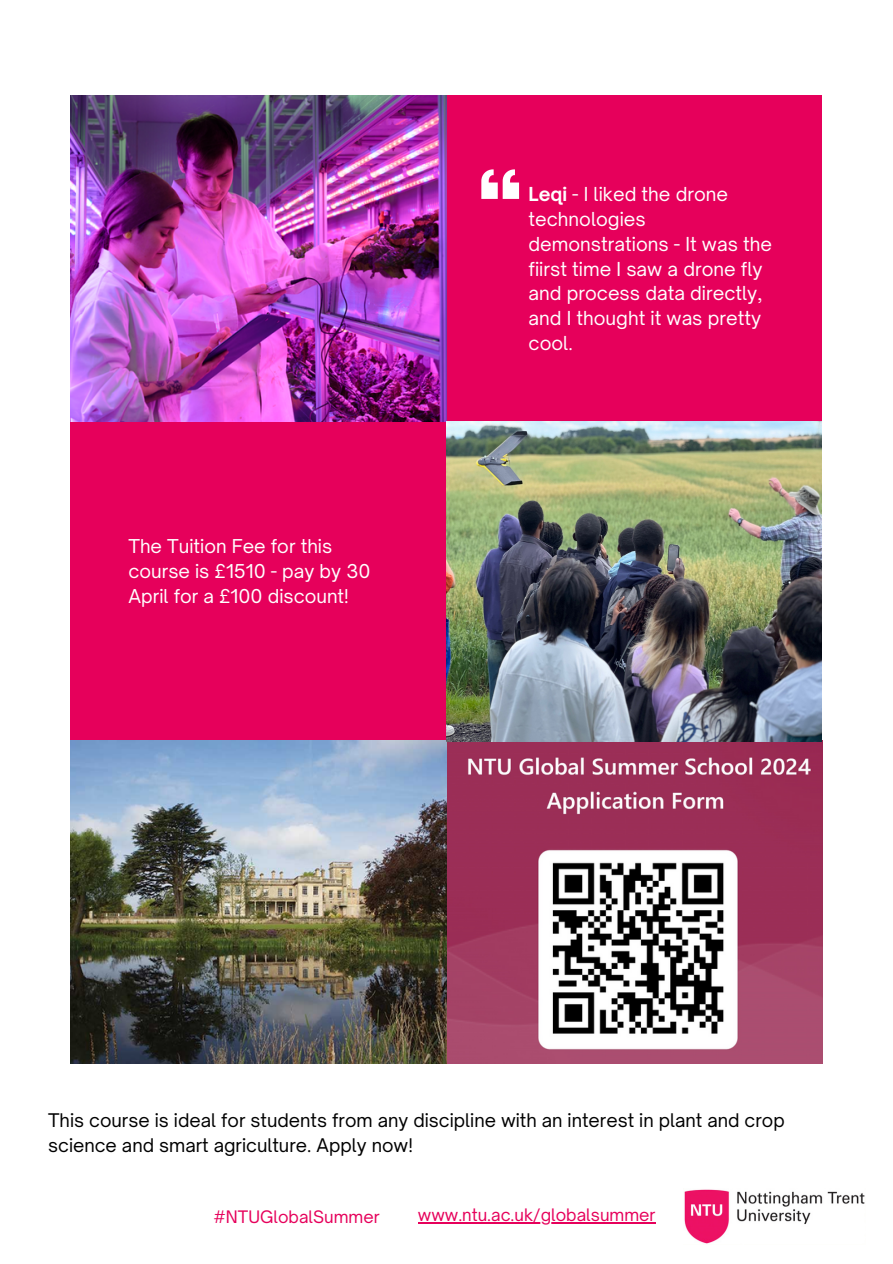
<style>
.page{position:relative;width:893px;height:1264px;background:#fff}
.page>*{position:absolute;margin:0;border:0;box-sizing:border-box;transform-origin:0 0}
.t1{font:18.45px/24.8px "Open Sauce One";color:#fff}
.t2{font:18.3px/24.8px "Open Sauce One";color:#fff}
.t3{font:18px/24.8px "Open Sauce One";color:#000}
.t4{font:16.5px "Open Sauce One";color:#e6005b}
.s1{font-weight:700}
</style>
<div class="page">
<img style="left:684px;top:1189px;width:181px;height:55px">
<div style="left:70px;top:418px;width:376px;height:322px;background:#e6005b"></div>
<img style="left:70px;top:740px;width:751px;height:323px">
<div style="left:446px;top:95px;width:376px;height:327px;background:#e6005b"></div>
<svg style="left:481px;top:169px;width:38px;height:30px"></svg>
<hr style="left:418px;top:1222px;width:237px;height:1px;background:#e6005b">
<img style="left:70px;top:95px;width:376px;height:326px">
<img style="left:446px;top:422px;width:375px;height:319px">
<p class="t2" style="left:128px;top:533px;width:243px">The Tuition Fee for this course is £1510 - pay by 30<br>April for a £100 discount!</p>
<p class="t1" style="left:528px;top:182px;width:245px"><span class="s1">Leqi</span> - I liked the drone technologies demonstrations - It was the fiirst time I saw a drone fly and process data directly, and I thought it was pretty cool.</p>
<p class="t3" style="left:48px;top:1108px;width:738px">This course is ideal for students from any discipline with an interest in plant and crop science and smart agriculture. Apply now!</p>
<p class="t4" style="left:213px;top:1205px;width:168px">#NTUGlobalSummer</p>
<p class="t4" style="left:418px;top:1204px;width:239px">www.ntu.ac.uk/globalsummer</p>
</div>
